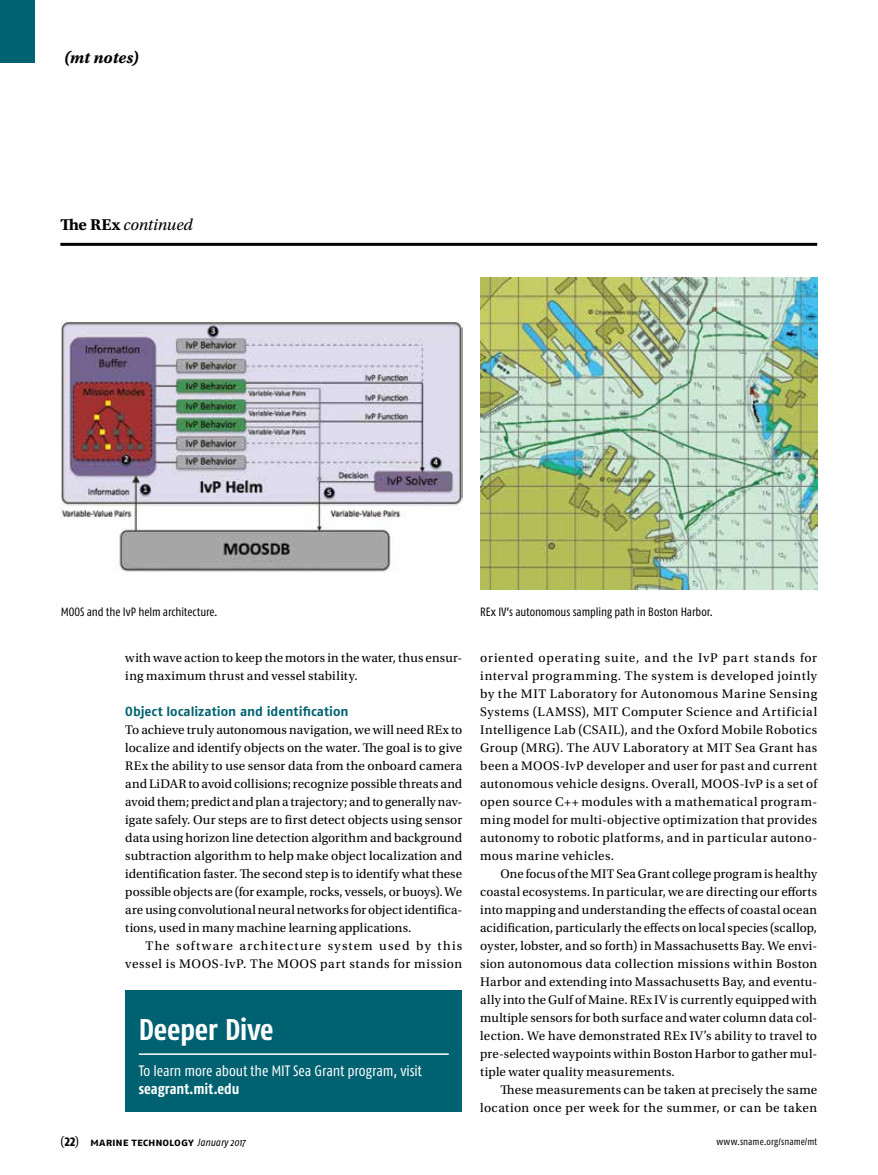
<style>
.page{position:relative;width:878px;height:1175px;background:#fff}
.page>*{position:absolute;margin:0;border:0;box-sizing:border-box;transform-origin:0 0}
.t1{font:700 condensed 30px "Fago OT";letter-spacing:-.01em;color:#fff}
.t2{font:italic 16.5px "Utopia Std";letter-spacing:-.005em;color:#000}
.t3{font:16.5px "Utopia Std Bold Capt It";letter-spacing:.01em;color:#000}
.t4{font:condensed 15px "Fago OT";color:#fff}
.t5{font:700 condensed 15px "Fago OT";color:#fff}
.t6{font:13.2px/18px "Utopia Std";letter-spacing:.025em;color:#000;text-align:justify}
.t7{font:13.2px/18px "Utopia Std";letter-spacing:.065em;color:#000;text-align:right}
.t8{font:700 13.2px "Fago OT";letter-spacing:.005em;color:#006171}
.t9{font:condensed 12px "Fago OT";letter-spacing:-.005em;color:#000}
.t10{font:700 11.25px "Fago OT";letter-spacing:-.005em;color:#000}
.t11{font:condensed 9.75px "Fago OT";letter-spacing:.01em;color:#000}
.s1{font-family:"Utopia Std Bold Capt";font-style:normal}
.s2{font-family:"Utopia Std";font-weight:400;font-size:12.75px}
.s3{font-weight:800;font-stretch:condensed;font-size:12.75px}
.s4{font-weight:400;font-style:italic;font-stretch:condensed;font-size:10.5px}
</style>
<div class="page">
<hr style="left:60px;top:243px;width:757px;height:3px;background:#000">
<div style="left:0;top:0;width:34px;height:63px;background:#006171"></div>
<img style="left:480px;top:278px;width:337px;height:311px">
<div style="left:125px;top:990px;width:337px;height:121px;background:#006171"></div>
<hr style="left:139px;top:1053px;width:309px;height:1px;background:#fff">
<img style="left:61px;top:320px;width:401px;height:251px">
<p class="t3" style="left:64px;top:48px;width:76px">(mt notes)</p>
<p class="t2" style="left:60px;top:215px;width:134px"><span class="s1">The REx</span> continued</p>
<p class="t9" style="left:61px;top:604px;width:158px">MOOS and the IvP helm architecture.</p>
<p class="t6" style="left:125px;top:648px;width:338px">with wave action to keep the motors in the water, thus ensur&shy;ing maximum thrust and vessel stability.</p>
<p class="t8" style="left:125px;top:703px;width:225px">Object localization and identification</p>
<p class="t6" style="left:125px;top:720px;width:338px">To achieve truly autonomous navigation, we will need REx to localize and identify objects on the water. The goal is to give REx the ability to use sensor data from the onboard camera and LiDAR to avoid collisions; recognize possible threats and avoid them; predict and plan a trajectory; and to generally nav&shy;igate safely. Our steps are to first detect objects using sensor data using horizon line detection algorithm and background subtraction algorithm to help make object localization and identification faster. The second step is to identify what these possible objects are (for example, rocks, vessels, or buoys). We are using convolutional neural networks for object identifica&shy;tions, used in many machine learning applications.</p>
<p class="t7" style="left:125px;top:936px;width:338px">The software architecture system used by this vessel is MOOS-IvP. The MOOS part stands for mission</p>
<h1 class="t1" style="left:139px;top:1011px;width:136px">Deeper Dive</h1>
<p class="t4" style="left:139px;top:1061px;width:285px">To learn more about the MIT Sea Grant program, visit</p>
<p class="t5" style="left:139px;top:1079px;width:102px">seagrant.mit.edu</p>
<p class="t9" style="left:480px;top:604px;width:234px">REx IV’s autonomous sampling path in Boston Harbor.</p>
<p class="t6" style="left:480px;top:648px;width:338px">oriented operating suite, and the IvP part stands for interval programming. The system is developed jointly by the MIT Laboratory for Autonomous Marine Sensing Systems (LAMSS), MIT Computer Science and Artificial Intelligence Lab (CSAIL), and the Oxford Mobile Robotics Group (MRG). The AUV Laboratory at MIT Sea Grant has been a MOOS-IvP developer and user for past and current autonomous vehicle designs. Overall, MOOS-IvP is a set of open source C++ modules with a mathematical program&shy;ming model for multi-objective optimization that provides autonomy to robotic platforms, and in particular autono&shy;mous marine vehicles.</p>
<p class="t6" style="left:480px;top:864px;width:338px;text-indent:20px">One focus of the MIT Sea Grant college program is healthy coastal ecosystems. In particular, we are directing our efforts into mapping and understanding the effects of coastal ocean acidification, particularly the effects on local species (scallop, oyster, lobster, and so forth) in Massachusetts Bay. We envi&shy;sion autonomous data collection missions within Boston Harbor and extending into Massachusetts Bay, and eventu&shy;ally into the Gulf of Maine. REx IV is currently equipped with multiple sensors for both surface and water column data col&shy;lection. We have demonstrated REx IV’s ability to travel to pre-selected waypoints within Boston Harbor to gather mul&shy;tiple water quality measurements.</p>
<p class="t6" style="left:480px;top:1080px;width:338px;text-align:right">These measurements can be taken at precisely the same location once per week for the summer, or can be taken</p>
<p class="t10" style="left:60px;top:1135px;width:186px"><span class="s2">(</span><span class="s3">22</span><span class="s2">)</span> marine technology <span class="s4">January 2017</span></p>
<p class="t11" style="left:716px;top:1135px;width:102px">www.sname.org/sname/mt</p>
</div>
